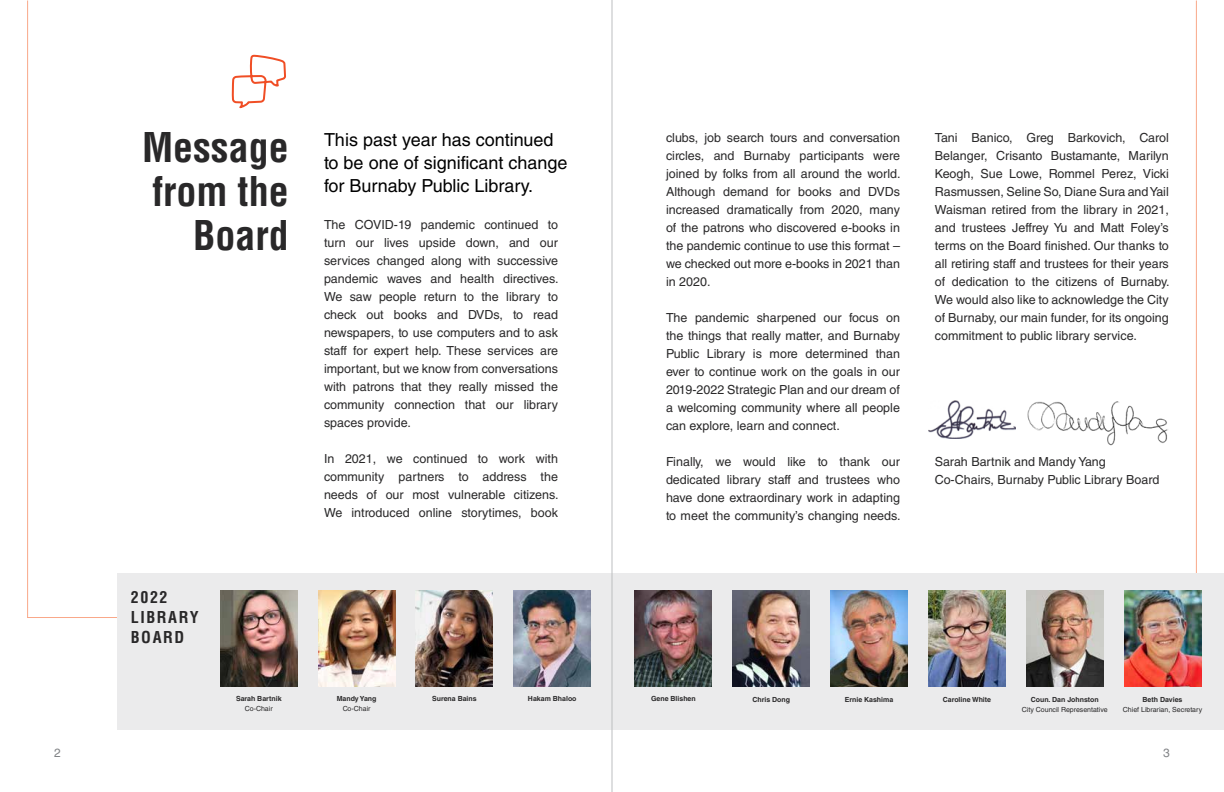
<style>
.page{position:relative;width:1224px;height:792px;background:#fff}
.page>*{position:absolute;margin:0;border:0;box-sizing:border-box;transform-origin:0 0}
.t1{font:700 condensed 40px/44px "Helvetica LT Std";color:#292829;text-align:right}
.t2{font:18px/23px "Helvetica LT Std";color:#000}
.t3{font:700 condensed 16px/20px "Helvetica LT Std";letter-spacing:.1em;color:#292829}
.t4{font:12.5px/18px "Helvetica LT Std";color:#292829;text-align:justify}
.t5{font:12px "Helvetica LT Std";color:#808285}
.t6{font:700 7px "Helvetica LT Std";color:#292829}
.t7{font:7px "Helvetica LT Std";color:#292829}
</style>
<div class="page">
<div style="left:117px;top:573px;width:1107px;height:157px;background:#ebebec"></div>
<img style="left:220px;top:591px;width:77px;height:96px">
<img style="left:318px;top:591px;width:77px;height:95px">
<img style="left:416px;top:591px;width:77px;height:96px">
<img style="left:514px;top:591px;width:77px;height:96px">
<img style="left:635px;top:591px;width:77px;height:96px">
<img style="left:733px;top:591px;width:77px;height:96px">
<img style="left:831px;top:591px;width:77px;height:96px">
<img style="left:928px;top:591px;width:77px;height:96px">
<img style="left:1026px;top:591px;width:77px;height:96px">
<img style="left:1124px;top:591px;width:77px;height:96px">
<img style="left:1027px;top:401px;width:141px;height:45px">
<img style="left:929px;top:400px;width:87px;height:38px">
<svg style="left:231px;top:54px;width:55px;height:55px"></svg>
<hr style="left:612px;top:0;width:1px;height:792px;background:#bcbec0">
<h1 class="t1" style="left:142px;top:125px;width:148px">Message from the<br>Board</h1>
<p class="t3" style="left:131px;top:587px;width:69px">2022<br>LIBRARY<br>BOARD</p>
<p class="t6" style="left:236px;top:695px;width:47px">Sarah Bartnik</p>
<p class="t7" style="left:245px;top:705px;width:29px">Co-Chair</p>
<h2 class="t2" style="left:324px;top:128px;width:245px">This past year has continued to be one of significant change for Burnaby Public Library.</h2>
<p class="t4" style="left:324px;top:215px;width:236px">The COVID-19 pandemic continued to turn our lives upside down, and our services changed along with successive pandemic waves and health directives.<br>We saw people return to the library to check out books and DVDs, to read newspapers, to use computers and to ask staff for expert help. These services are important, but we know from conversations with patrons that they really missed the community connection that our library spaces provide.</p>
<p class="t4" style="left:324px;top:449px;width:236px">In 2021, we continued to work with community partners to address the needs of our most vulnerable citizens.<br>We introduced online storytimes, book</p>
<p class="t4" style="left:666px;top:128px;width:236px">clubs, job search tours and conversation circles, and Burnaby participants were joined by folks from all around the world.<br>Although demand for books and DVDs increased dramatically from 2020, many of the patrons who discovered e-books in the pandemic continue to use this format – we checked out more e-books in 2021 than in 2020.</p>
<p class="t4" style="left:666px;top:308px;width:236px">The pandemic sharpened our focus on the things that really matter, and Burnaby Public Library is more determined than ever to continue work on the goals in our 2019-2022 Strategic Plan and our dream of a welcoming community where all people can explore, learn and connect.</p>
<p class="t4" style="left:666px;top:452px;width:236px">Finally, we would like to thank our dedicated library staff and trustees who have done extraordinary work in adapting to meet the community’s changing needs.</p>
<p class="t4" style="left:935px;top:128px;width:236px">Tani Banico, Greg Barkovich, Carol Belanger, Crisanto Bustamante, Marilyn Keogh, Sue Lowe, Rommel Perez, Vicki Rasmussen, Seline So, Diane Sura and Yail Waisman retired from the library in 2021, and trustees Jeffrey Yu and Matt Foley’s terms on the Board finished. Our thanks to all retiring staff and trustees for their years of dedication to the citizens of Burnaby.<br>We would also like to acknowledge the City of Burnaby, our main funder, for its ongoing commitment to public library service.</p>
<p class="t4" style="left:935px;top:452px;width:226px">Sarah Bartnik and Mandy Yang<br>Co-Chairs, Burnaby Public Library Board</p>
<p class="t6" style="left:337px;top:695px;width:41px">Mandy Yang</p>
<p class="t7" style="left:343px;top:705px;width:29px">Co-Chair</p>
<p class="t6" style="left:432px;top:695px;width:46px">Surena Bains</p>
<p class="t6" style="left:528px;top:695px;width:50px">Hakam Bhaloo</p>
<p class="t6" style="left:651px;top:695px;width:46px">Gene Blishen</p>
<p class="t6" style="left:752px;top:695px;width:39px">Chris Dong</p>
<p class="t6" style="left:845px;top:695px;width:50px">Ernie Kashima</p>
<p class="t6" style="left:943px;top:695px;width:50px">Caroline White</p>
<p class="t6" style="left:1031px;top:695px;width:69px">Coun. Dan Johnston</p>
<p class="t7" style="left:1022px;top:705px;width:87px">City Council Representative</p>
<p class="t6" style="left:1143px;top:695px;width:41px">Beth Davies</p>
<p class="t7" style="left:1123px;top:705px;width:81px">Chief Librarian, Secretary</p>
<p class="t5" style="left:54px;top:746px;width:8px">2</p>
<p class="t5" style="left:1163px;top:746px;width:8px">3</p>
</div>
